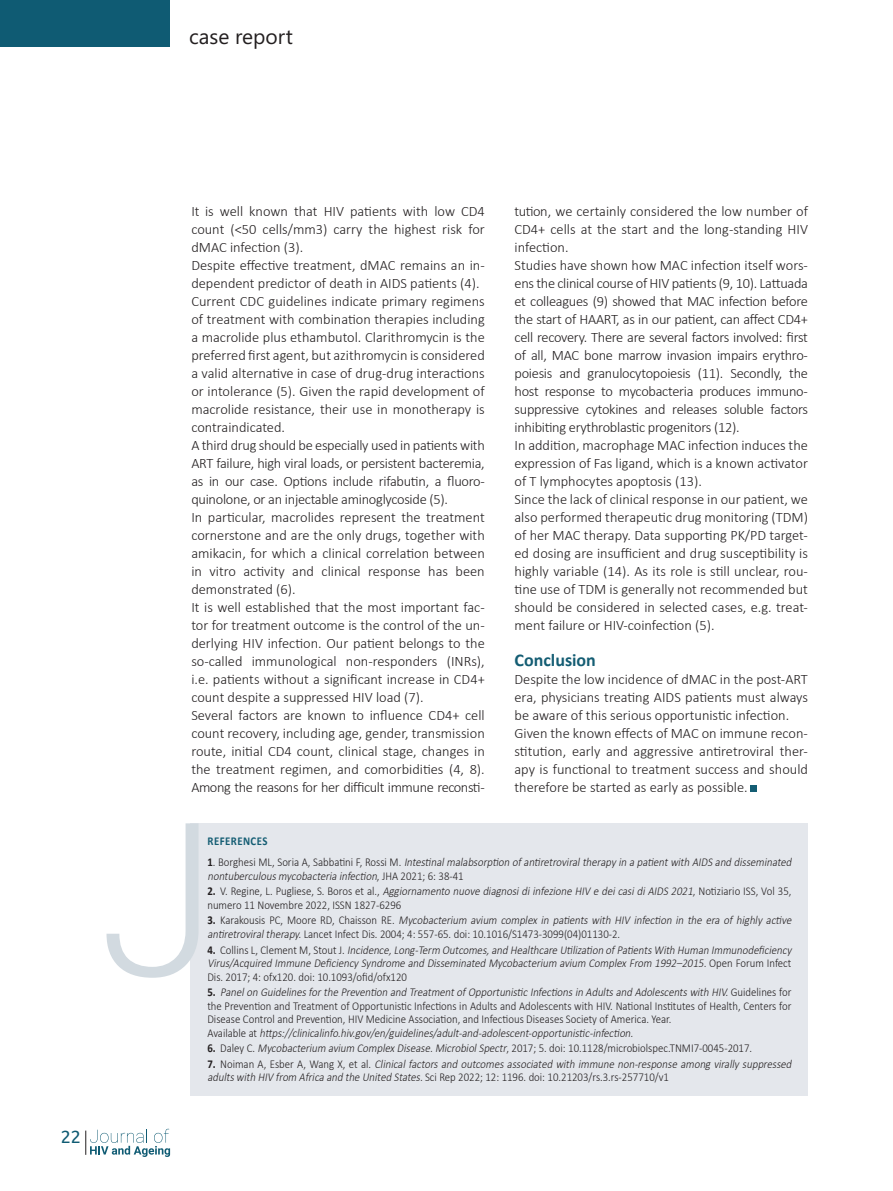
<style>
.page{position:relative;width:893px;height:1191px;background:#fff}
.page>*{position:absolute;margin:0;border:0;box-sizing:border-box;transform-origin:0 0}
.t1{font:21px "Segoe WP";color:#231f20}
.t2{font:700 18px "Calibri";color:#145d73}
.t3{font:18px "Ubuntu";color:#0f5b73}
.t4{font:300 14.4px/18px "Calibri";color:#231f20;text-align:justify}
.t5{font:300 12px/13.5px "Calibri";color:#231f20;scale:.9 1}
.t6{font:italic 300 12px/13.5px "Calibri";color:#231f20;scale:.9 1}
.t7{font:700 12px "Calibri";letter-spacing:.04em;color:#145d73;scale:.9 1}
.s1{font-weight:700;font-style:normal}
.s2{font-style:normal}
.s3{font-weight:700}
.s4{font-style:italic}
</style>
<div class="page">
<div style="left:0;top:0;width:170px;height:47px;background:#0f5b73"></div>
<svg style="left:85px;top:1128px;width:85px;height:29px"></svg>
<div style="left:191px;top:823px;width:617px;height:272px;background:#e4e7ec"></div>
<svg style="left:107px;top:823px;width:91px;height:154px"></svg>
<div style="left:751px;top:785px;width:6px;height:7px;background:#145d73"></div>
<p class="t3" style="left:61px;top:1125px;width:22px">22</p>
<p class="t1" style="left:189px;top:22px;width:105px">case report</p>
<p class="t4" style="left:191px;top:202px;width:295px">It is well known that HIV patients with low CD4 count (&lt;50 cells/mm3) carry the highest risk for dMAC infection (3).</p>
<p class="t4" style="left:191px;top:256px;width:295px">Despite effective treatment, dMAC remains an in&shy;dependent predictor of death in AIDS patients (4).</p>
<p class="t4" style="left:191px;top:292px;width:295px">Current CDC guidelines indicate primary regimens of treatment with combination therapies including a macrolide plus ethambutol. Clarithromycin is the preferred first agent, but azithromycin is considered a valid alternative in case of drug-drug interactions or intolerance (5). Given the rapid development of macrolide resistance, their use in monotherapy is contraindicated.</p>
<p class="t4" style="left:191px;top:436px;width:295px">A third drug should be especially used in patients with ART failure, high viral loads, or persistent bacteremia, as in our case. Options include rifabutin, a fluoro&shy;quinolone, or an injectable aminoglycoside (5).</p>
<p class="t4" style="left:191px;top:508px;width:295px">In particular, macrolides represent the treatment cornerstone and are the only drugs, together with amikacin, for which a clinical correlation between in vitro activity and clinical response has been demonstrated (6).</p>
<p class="t4" style="left:191px;top:598px;width:295px">It is well established that the most important fac&shy;tor for treatment outcome is the control of the un&shy;derlying HIV infection. Our patient belongs to the so-called immunological non-responders (INRs), i.e. patients without a significant increase in CD4+ count despite a suppressed HIV load (7).</p>
<p class="t4" style="left:191px;top:706px;width:295px">Several factors are known to influence CD4+ cell count recovery, including age, gender, transmission route, initial CD4 count, clinical stage, changes in the treatment regimen, and comorbidities (4, 8).<br>Among the reasons for her difficult immune reconsti-</p>
<p class="t4" style="left:514px;top:202px;width:295px">tution, we certainly considered the low number of CD4+ cells at the start and the long-standing HIV infection.</p>
<p class="t4" style="left:514px;top:256px;width:295px">Studies have shown how MAC infection itself wors&shy;ens the clinical course of HIV patients (9, 10). Lattuada et colleagues (9) showed that MAC infection before the start of HAART, as in our patient, can affect CD4+ cell recovery. There are several factors involved: first of all, MAC bone marrow invasion impairs erythro&shy;poiesis and granulocytopoiesis (11). Secondly, the host response to mycobacteria produces immuno&shy;suppressive cytokines and releases soluble factors inhibiting erythroblastic progenitors (12).</p>
<p class="t4" style="left:514px;top:436px;width:295px">In addition, macrophage MAC infection induces the expression of Fas ligand, which is a known activator of T lymphocytes apoptosis (13).</p>
<p class="t4" style="left:514px;top:490px;width:295px">Since the lack of clinical response in our patient, we also performed therapeutic drug monitoring (TDM) of her MAC therapy. Data supporting PK/PD target&shy;ed dosing are insufficient and drug susceptibility is highly variable (14). As its role is still unclear, rou&shy;tine use of TDM is generally not recommended but should be considered in selected cases, e.g. treat&shy;ment failure or HIV-coinfection (5).</p>
<p class="t2" style="left:514px;top:647px;width:83px">Conclusion</p>
<p class="t4" style="left:514px;top:670px;width:295px">Despite the low incidence of dMAC in the post-ART era, physicians treating AIDS patients must always be aware of this serious opportunistic infection.</p>
<p class="t4" style="left:514px;top:724px;width:295px">Given the known effects of MAC on immune recon&shy;stitution, early and aggressive antiretroviral ther&shy;apy is functional to treatment success and should therefore be started as early as possible.</p>
<p class="t7" style="left:208px;top:833px;width:68px">REFERENCES</p>
<p class="t6" style="left:207px;top:855px;width:653px"><span class="s1">1</span> <span class="s2">. B o rg h e s i M L, S o r i a A, S a b b a ti n i F, R o s s i M .</span> Intestinalmalabsorption ofantiretroviraltherapyin a patientwith AIDS and disseminated nontuberculousmycobacteria infection<span class="s2">, J H A 2 0 2 1 ; 6 : 3 8 - 4 1</span></p>
<p class="t5" style="left:207px;top:884px;width:650px"><span class="s3">2 .</span> V. R e g i n e , L . P u g l i e s e , S . B o ro s et a l . , <span class="s4">Aggiornamento nuove diagnosidiinfezione HIV e deicasidiAIDS 2021</span>, N oti z i a r i o I S S, Vo l 3 5 , numero 11 Novembre 2022, ISSN 1827-6296</p>
<p class="t5" style="left:207px;top:913px;width:653px"><span class="s3">3 .</span> K a ra ko u s i s P C, M o o re R D, C h a i s s o n R E . <span class="s4">Mycobacterium avium complex in patients with HIV infection in the era of highly active antiretroviraltherapy.</span>Lancet Infect Dis. 2004; 4: 557-65. doi: 10.1016/S1473-3099(04)01130-2.</p>
<p class="t6" style="left:207px;top:942px;width:653px"><span class="s1">4 .</span> <span class="s2">C o l l i n s L, C l e m e n t M , S t o u t J .</span> Incidence,Long-Term Outcomes,and Healthcare Utilization ofPatientsWith Human Immunodeficiency<br>Virus/Acquired Immune DeficiencySyndrome and Disseminated Mycobacterium avium ComplexFrom 1992–2015.<span class="s2">O p e n F o r u m I n fe c t<br>Dis. 2017; 4: ofx120. doi: 10.1093/ofid/ofx120</span></p>
<p class="t5" style="left:207px;top:985px;width:650px;text-align:justify"><span class="s3">5 .</span> <span class="s4">Panelon Guidelinesforthe Prevention and TreatmentofOpportunisticInfectionsin Adultsand Adolescentswith HIV.</span>G u i d e l i n e s fo r the Prevention and Treatment of Opportunistic Infections in Adults and Adolescents with HIV. National Institutes of Health, Centers for Disease Control and Prevention, HIV Medicine Association, and Infectious Diseases Society of America. Year.</p>
<p class="t6" style="left:207px;top:1025px;width:477px"><span class="s2">Av a i l a b l e a t</span> https://clinicalinfo.hiv.gov/en/guidelines/adult-and-adolescent-opportunistic-infection.</p>
<p class="t5" style="left:207px;top:1041px;width:607px"><span class="s3">6.</span> Daley C. <span class="s4">Mycobacterium avium ComplexDisease.MicrobiolSpectr</span>, 2017; 5. doi: 10.1128/microbiolspec.TNMI7-0045-2017.</p>
<p class="t6" style="left:207px;top:1057px;width:653px"><span class="s1">7 .</span> <span class="s2">N o i m a n A, E s b e r A, Wa n g X, e t a l .</span> Clinical factors and outcomes associated with immune non-response among virally suppressed adultswith HIV from Africa and the United States.<span class="s2">Sci Rep 2022; 12: 1196. doi: 10.21203/rs.3.rs-257710/v1</span></p>
</div>
